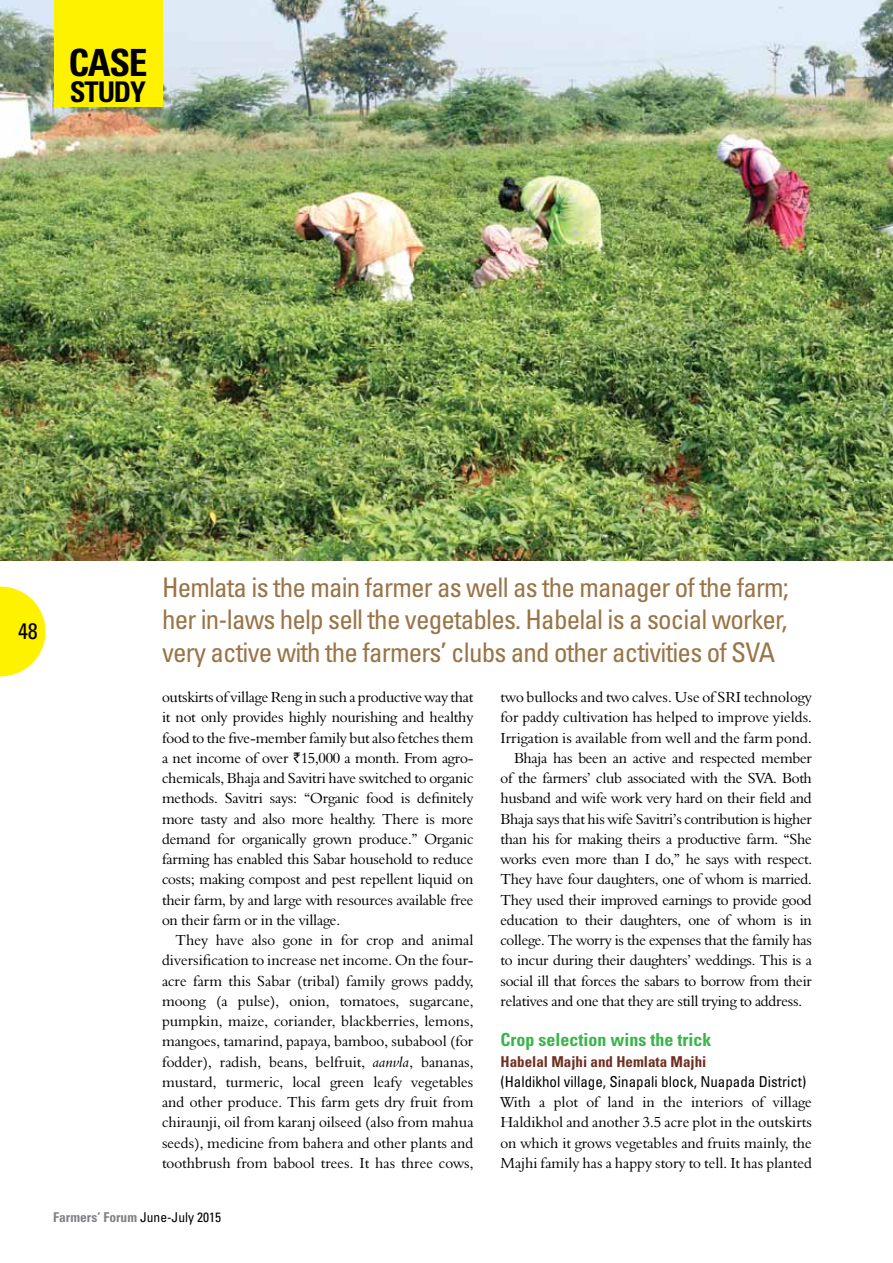
<style>
.page{position:relative;width:893px;height:1263px;background:#fff}
.page>*{position:absolute;margin:0;border:0;box-sizing:border-box;transform-origin:0 0}
.t1{font:700 condensed 37.5px "Univers LT Std";color:#000}
.t2{font:700 condensed 28.5px "Univers LT Std";color:#000}
.t3{font:condensed 27px/32.4px "Univers LT Std";letter-spacing:-.03em;color:#997446;text-align:justify}
.t4{font:condensed 22.5px "Univers LT Std";color:#000}
.t5{font:700 condensed 18px "Univers LT Std";color:#39b54a}
.t6{font:15px/20.2px "Aldine 401 BT Roman A";letter-spacing:-.02em;color:#000;text-align:justify}
.t7{font:15px "Aldine 401 BT Roman A";color:#000}
.t8{font:condensed 15px "Univers LT Std";color:#000}
.t9{font:700 condensed 15px "Univers LT Std";color:#6f2f21}
.t10{font:700 condensed 13.5px "Univers LT Std";color:#808285}
.s1{font-family:"Rupee"}
.s2{font-family:"Aldine 401 BT Italic A"}
.s3{font-weight:400;color:#000}
</style>
<div class="page">
<img style="left:0;top:0;width:893px;height:560px">
<svg style="left:0;top:587px;width:46px;height:89px"></svg>
<div style="left:54px;top:0;width:108px;height:106px;background:#fff200"></div>
<h1 class="t1" style="left:69px;top:40px;width:60px">Case</h1>
<h2 class="t2" style="left:70px;top:74px;width:78px">Study</h2>
<h3 class="t4" style="left:18px;top:616px;width:21px">48</h3>
<h3 class="t3" style="left:162px;top:571px;width:628px">Hemlata is the main farmer as well as the manager of the farm; her in-laws help sell the vegetables. Habelal is a social worker, very active with the farmers’ clubs and other activities of SVA</h3>
<p class="t6" style="left:162px;top:687px;width:313px">outskirts of village Reng in such a productive way that it not only provides highly nourishing and healthy food to the five-member family but also fetches them a net income of over <span class="s1">`</span>15,000 a month. From agro&shy;chemicals, Bhaja and Savitri have switched to organic methods. Savitri says: “Organic food is definitely more tasty and also more healthy. There is more demand for organically grown produce.” Organic farming has enabled this Sabar household to reduce costs; making compost and pest repellent liquid on their farm, by and large with resources available free on their farm or in the village.</p>
<p class="t6" style="left:162px;top:930px;width:313px;text-indent:14px">They have also gone in for crop and animal diversification to increase net income. On the four&shy;acre farm this Sabar (tribal) family grows paddy, moong (a pulse), onion, tomatoes, sugarcane, pumpkin, maize, coriander, blackberries, lemons, mangoes, tamarind, papaya, bamboo, subabool (for fodder), radish, beans, belfruit, <span class="s2">aanvla</span>, bananas, mustard, turmeric, local green leafy vegetables and other produce. This farm gets dry fruit from chiraunji, oil from karanj oilseed (also from mahua seeds), medicine from bahera and other plants and toothbrush from babool trees. It has three cows,</p>
<p class="t10" style="left:53px;top:1209px;width:169px">Farmers’ Forum <span class="s3">June-July 2015</span></p>
<p class="t7" style="left:500px;top:688px;width:313px">two bullocks and two calves. Use of SRI technology</p>
<p class="t7" style="left:500px;top:708px;width:313px">for paddy cultivation has helped to improve yields.</p>
<p class="t7" style="left:500px;top:728px;width:313px">Irrigation is available from well and the farm pond.</p>
<p class="t6" style="left:514px;top:747px;width:299px">Bhaja has been an active and respected member</p>
<p class="t6" style="left:500px;top:768px;width:313px">of the farmers’ club associated with the SVA. Both</p>
<p class="t6" style="left:500px;top:788px;width:313px">husband and wife work very hard on their field and</p>
<p class="t6" style="left:500px;top:808px;width:313px">Bhaja says that his wife Savitri’s contribution is higher</p>
<p class="t6" style="left:500px;top:828px;width:313px">than his for making theirs a productive farm. “She</p>
<p class="t6" style="left:500px;top:849px;width:313px">works even more than I do,” he says with respect.</p>
<p class="t6" style="left:500px;top:869px;width:313px">They have four daughters, one of whom is married.</p>
<p class="t6" style="left:500px;top:889px;width:313px">They used their improved earnings to provide good</p>
<p class="t6" style="left:500px;top:909px;width:313px">education to their daughters, one of whom is in</p>
<p class="t6" style="left:500px;top:930px;width:313px">college. The worry is the expenses that the family has</p>
<p class="t6" style="left:500px;top:950px;width:313px">to incur during their daughters’ weddings. This is a</p>
<p class="t6" style="left:500px;top:970px;width:313px">social ill that forces the sabars to borrow from their</p>
<p class="t6" style="left:500px;top:990px;width:303px">relatives and one that they are still trying to address.</p>
<p class="t5" style="left:500px;top:1029px;width:212px">Crop selection wins the trick</p>
<p class="t9" style="left:500px;top:1052px;width:207px">Habelal Majhi and Hemlata Majhi</p>
<p class="t8" style="left:500px;top:1072px;width:307px">(Haldikhol village, Sinapali block, Nuapada District)</p>
<p class="t6" style="left:500px;top:1092px;width:313px">With a plot of land in the interiors of village Haldikhol and another 3.5 acre plot in the outskirts on which it grows vegetables and fruits mainly, the Majhi family has a happy story to tell. It has planted</p>
</div>
